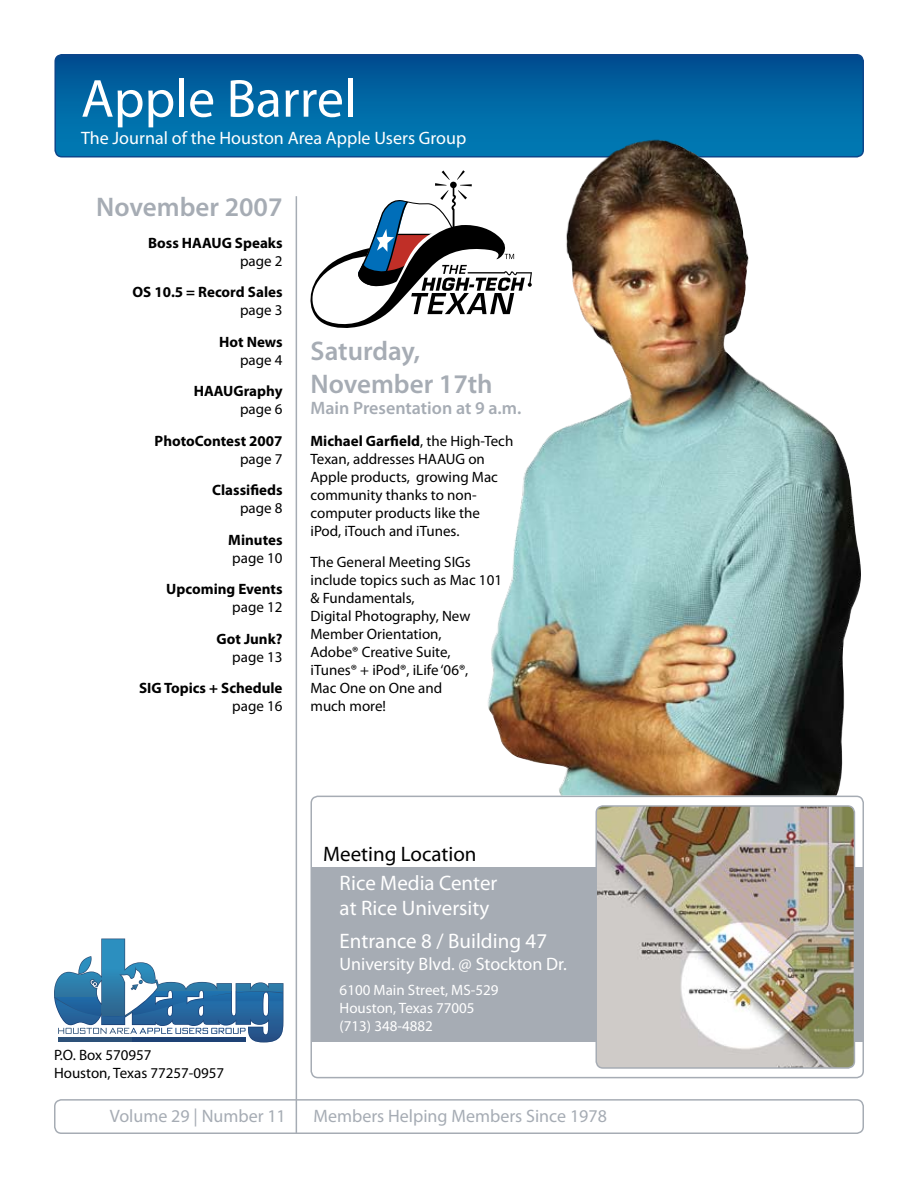
<style>
.page{position:relative;width:918px;height:1188px;background:#fff}
.page>*{position:absolute;margin:0;border:0;box-sizing:border-box;transform-origin:0 0}
.t1{font:54px "Myriad Pro";color:#fff}
.t2{font:600 27px/32.4px "Myriad Pro";color:#a6acb4}
.t3{font:21px/25.2px "Myriad Pro";color:#fff}
.t4{font:21px "Myriad Pro";color:#000}
.t5{font:18px "Myriad Pro";color:#fff}
.t6{font:18px "Myriad Pro";color:#a6acb4}
.t7{font:600 18px "Myriad Pro";color:#a6acb4}
.t8{font:15px/18px "Myriad Pro";color:#000}
.t9{font:700 15px "Myriad Pro";color:#000}
.t10{font:15px/18px "Myriad Pro";color:#fff}
.s1{font-weight:700}
</style>
<div class="page">
<svg style="left:57px;top:55px;width:806px;height:100px;background:#0066a3"></svg>
<div style="left:54px;top:54px;width:810px;height:104px;border:2px solid #0c468b;border-radius:7px"></div>
<hr style="left:296px;top:196px;width:1px;height:938px;background:#a6acb4">
<div style="left:54px;top:1099px;width:810px;height:35px;border:2px solid #a6acb4;border-radius:7px"></div>
<svg style="left:54px;top:939px;width:230px;height:104px"></svg>
<div style="left:312px;top:868px;width:551px;height:174px;background:#a6acb4"></div>
<div style="left:310px;top:796px;width:554px;height:282px;border:2px solid #a6acb4;border-radius:7px"></div>
<img style="left:596px;top:806px;width:258px;height:262px">
<div style="left:596px;top:805px;width:259px;height:264px;border:2px solid #a6acb4;border-radius:7px"></div>
<img style="left:484px;top:139px;width:379px;height:656px">
<svg style="left:310px;top:170px;width:222px;height:158px"></svg>
<h1 class="t1" style="left:81px;top:65px;width:277px">Apple Barrel</h1>
<p class="t5" style="left:81px;top:127px;width:387px">The Journal of the Houston Area Apple Users Group</p>
<h2 class="t2" style="left:96px;top:191px;width:188px">November 2007</h2>
<p class="t9" style="left:148px;top:233px;width:136px">Boss HAAUG Speaks</p>
<p class="t8" style="left:240px;top:252px;width:44px">page 2</p>
<p class="t9" style="left:132px;top:283px;width:152px">OS 10.5 = Record Sales</p>
<p class="t8" style="left:240px;top:301px;width:44px">page 3</p>
<p class="t9" style="left:219px;top:332px;width:65px">Hot News</p>
<p class="t8" style="left:240px;top:351px;width:44px">page 4</p>
<p class="t9" style="left:194px;top:382px;width:90px">HAAUGraphy</p>
<p class="t8" style="left:240px;top:400px;width:44px">page 6</p>
<p class="t9" style="left:155px;top:431px;width:129px">PhotoContest 2007</p>
<p class="t8" style="left:240px;top:450px;width:44px">page 7</p>
<p class="t9" style="left:212px;top:481px;width:72px">Classifieds</p>
<p class="t8" style="left:240px;top:499px;width:44px">page 8</p>
<p class="t9" style="left:228px;top:530px;width:56px">Minutes</p>
<p class="t8" style="left:232px;top:549px;width:52px">page 10</p>
<p class="t9" style="left:166px;top:580px;width:118px">Upcoming Events</p>
<p class="t8" style="left:232px;top:598px;width:52px">page 12</p>
<p class="t9" style="left:217px;top:629px;width:68px">Got Junk?</p>
<p class="t8" style="left:232px;top:648px;width:52px">page 13</p>
<p class="t9" style="left:139px;top:679px;width:145px">SIG Topics + Schedule</p>
<p class="t8" style="left:232px;top:697px;width:52px">page 16</p>
<h2 class="t2" style="left:310px;top:334px;width:184px">Saturday,<br>November 17th</h2>
<p class="t7" style="left:310px;top:397px;width:212px">Main Presentation at 9 a.m.</p>
<p class="t8" style="left:310px;top:432px;width:204px"><span class="s1">Michael Garfield</span>, the High-Tech<br>Texan, addresses HAAUG on<br>Apple products, growing Mac community thanks to non&shy;computer products like the iPod, iTouch and iTunes.</p>
<p class="t8" style="left:310px;top:553px;width:193px">The General Meeting SIGs include topics such as Mac 101 &amp; Fundamentals,<br>Digital Photography, New<br>Member Orientation,<br>Adobe® Creative Suite,<br>iTunes® + iPod®, iLife ‘06®,<br>Mac One on One and<br>much more!</p>
<p class="t8" style="left:54px;top:1046px;width:172px">P.O. Box 570957<br>Houston, Texas 77257-0957</p>
<h3 class="t4" style="left:323px;top:841px;width:155px">Meeting Location</h3>
<h3 class="t3" style="left:340px;top:870px;width:159px">Rice Media Center at Rice University</h3>
<h3 class="t3" style="left:340px;top:928px;width:209px">Entrance 8 / Building 47</h3>
<p class="t5" style="left:340px;top:953px;width:229px">University Blvd. @ Stockton Dr.</p>
<p class="t10" style="left:340px;top:981px;width:160px">6100 Main Street, MS-529<br>Houston, Texas 77005 (713) 348-4882</p>
<p class="t6" style="left:110px;top:1105px;width:177px">Volume 29 | Number 11</p>
<p class="t6" style="left:314px;top:1105px;width:295px">Members Helping Members Since 1978</p>
</div>
